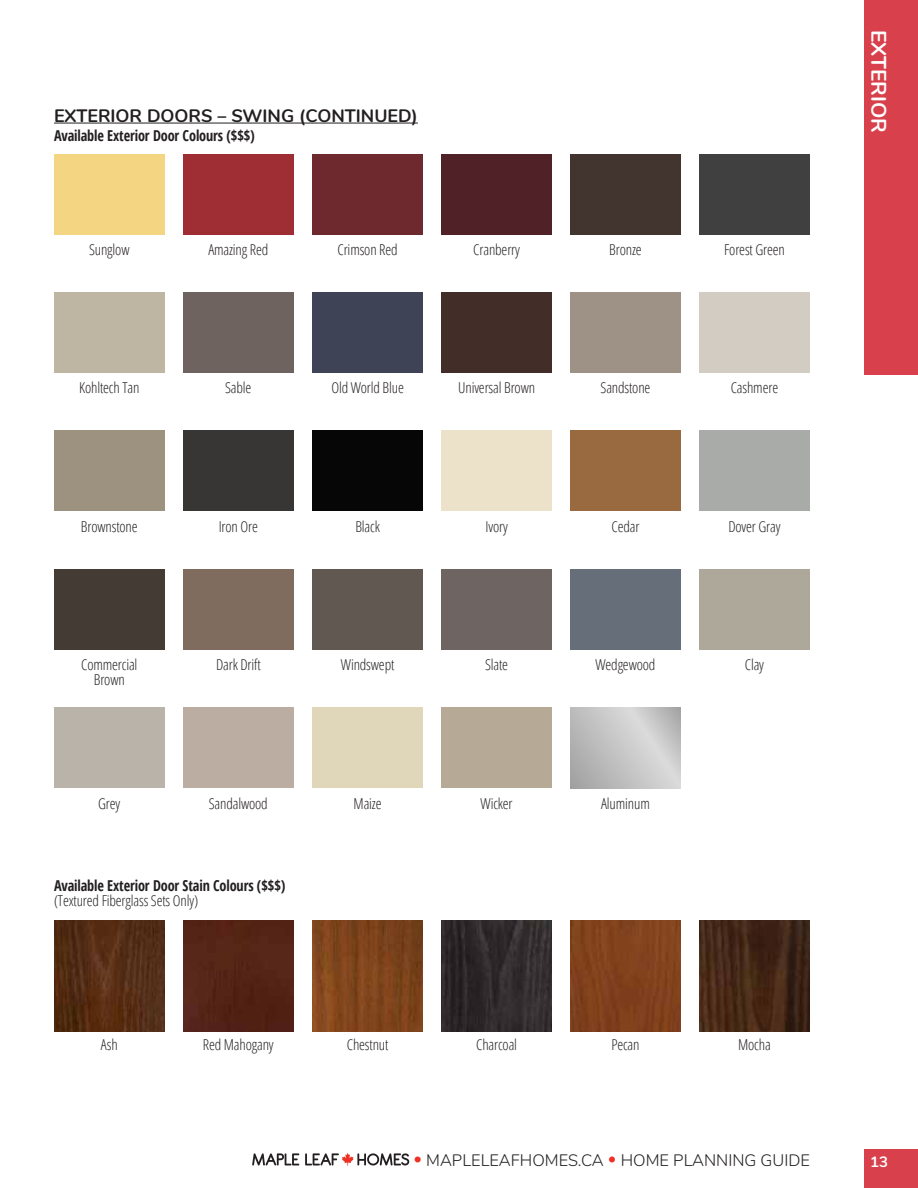
<style>
.page{position:relative;width:918px;height:1188px;background:#fff}
.page>*{position:absolute;margin:0;border:0;box-sizing:border-box;transform-origin:0 0}
.t1{font:700 21px "Nunito";color:#fff}
.t2{font:700 18px "Nunito";color:#231f20}
.t3{font:300 16.5px "Nunito";color:#231f20}
.t4{font:300 15px/15px "Open Sans Condensed";letter-spacing:-.01em;color:#231f20;text-align:center}
.t5{font:700 condensed 15px "Open Sans";letter-spacing:-.01em;color:#231f20;scale:.95 1}
.t6{font:700 15px "Nunito";color:#fff}
.s1{color:#ee3124}
</style>
<div class="page">
<div style="left:864px;top:1149px;width:54px;height:39px;background:#d8404c"></div>
<div style="left:864px;top:0;width:54px;height:375px;background:#d8404c"></div>
<svg style="left:252px;top:1153px;width:47px;height:13px"></svg>
<svg style="left:305px;top:1153px;width:104px;height:13px"></svg>
<hr style="left:54px;top:123px;width:364px;height:1px;background:#231f20">
<div style="left:54px;top:154px;width:111px;height:80px;background:#f4d582"></div>
<div style="left:312px;top:154px;width:111px;height:80px;background:#6d292e"></div>
<div style="left:570px;top:154px;width:111px;height:80px;background:#42342e"></div>
<div style="left:183px;top:154px;width:111px;height:80px;background:#9f2e34"></div>
<div style="left:441px;top:154px;width:111px;height:80px;background:#512128"></div>
<div style="left:699px;top:154px;width:111px;height:80px;background:#404041"></div>
<div style="left:54px;top:431px;width:111px;height:80px;background:#9d917f"></div>
<div style="left:312px;top:431px;width:111px;height:80px;background:#060606"></div>
<div style="left:570px;top:431px;width:111px;height:80px;background:#996940"></div>
<div style="left:183px;top:431px;width:111px;height:80px;background:#383635"></div>
<div style="left:441px;top:431px;width:111px;height:80px;background:#ece2c9"></div>
<div style="left:699px;top:431px;width:111px;height:80px;background:#a9aba8"></div>
<div style="left:54px;top:292px;width:111px;height:81px;background:#bfb5a3"></div>
<div style="left:312px;top:292px;width:111px;height:81px;background:#3e4456"></div>
<div style="left:570px;top:292px;width:111px;height:81px;background:#9d9285"></div>
<div style="left:183px;top:292px;width:111px;height:81px;background:#6f6360"></div>
<div style="left:441px;top:292px;width:111px;height:81px;background:#422d29"></div>
<div style="left:699px;top:292px;width:111px;height:81px;background:#d2ccc2"></div>
<div style="left:54px;top:569px;width:111px;height:81px;background:#433b34"></div>
<div style="left:312px;top:569px;width:111px;height:81px;background:#615852"></div>
<div style="left:570px;top:569px;width:111px;height:81px;background:#666f79"></div>
<div style="left:183px;top:569px;width:111px;height:81px;background:#7f6c5e"></div>
<div style="left:441px;top:569px;width:111px;height:81px;background:#6e6461"></div>
<div style="left:699px;top:569px;width:111px;height:81px;background:#ada89a"></div>
<div style="left:54px;top:707px;width:111px;height:81px;background:#b9b3a9"></div>
<div style="left:312px;top:707px;width:111px;height:81px;background:#e0d6ba"></div>
<svg style="left:570px;top:707px;width:111px;height:81px"></svg>
<div style="left:183px;top:707px;width:111px;height:81px;background:#bbada2"></div>
<div style="left:441px;top:707px;width:111px;height:81px;background:#b6a995"></div>
<img style="left:54px;top:920px;width:111px;height:111px">
<img style="left:312px;top:920px;width:111px;height:111px">
<div style="left:570px;top:920px;width:111px;height:111px;background:#81411d"></div>
<div style="left:183px;top:920px;width:111px;height:111px;background:#542416"></div>
<img style="left:441px;top:920px;width:111px;height:111px">
<img style="left:699px;top:920px;width:111px;height:111px">
<p class="t2" style="left:54px;top:102px;width:365px">EXTERIOR DOORS – SWING (CONTINUED)</p>
<p class="t5" style="left:54px;top:125px;width:213px">Available Exterior Door Colours ($$$)</p>
<p class="t4" style="left:89px;top:241px;width:42px">Sunglow</p>
<p class="t4" style="left:208px;top:241px;width:61px">Amazing Red</p>
<p class="t4" style="left:338px;top:241px;width:62px">Crimson Red</p>
<p class="t4" style="left:473px;top:241px;width:48px">Cranberry</p>
<p class="t4" style="left:609px;top:241px;width:34px">Bronze</p>
<p class="t4" style="left:724px;top:241px;width:62px">Forest Green</p>
<p class="t4" style="left:79px;top:380px;width:62px">Kohltech Tan</p>
<p class="t4" style="left:225px;top:380px;width:28px">Sable</p>
<p class="t4" style="left:331px;top:380px;width:74px">Old World Blue</p>
<p class="t4" style="left:458px;top:380px;width:78px">Universal Brown</p>
<p class="t4" style="left:601px;top:380px;width:51px">Sandstone</p>
<p class="t4" style="left:731px;top:380px;width:49px">Cashmere</p>
<p class="t4" style="left:81px;top:518px;width:58px">Brownstone</p>
<p class="t4" style="left:219px;top:518px;width:41px">Iron Ore</p>
<p class="t4" style="left:355px;top:518px;width:26px">Black</p>
<p class="t4" style="left:485px;top:518px;width:24px">Ivory</p>
<p class="t4" style="left:612px;top:518px;width:29px">Cedar</p>
<p class="t4" style="left:728px;top:518px;width:54px">Dover Gray</p>
<p class="t4" style="left:81px;top:657px;width:58px">Commercial<br>Brown</p>
<p class="t4" style="left:216px;top:657px;width:46px">Dark Drift</p>
<p class="t4" style="left:341px;top:657px;width:55px">Windswept</p>
<p class="t4" style="left:485px;top:657px;width:25px">Slate</p>
<p class="t4" style="left:596px;top:657px;width:61px">Wedgewood</p>
<p class="t4" style="left:745px;top:657px;width:21px">Clay</p>
<p class="t4" style="left:98px;top:795px;width:24px">Grey</p>
<p class="t4" style="left:209px;top:795px;width:61px">Sandalwood</p>
<p class="t4" style="left:354px;top:795px;width:30px">Maize</p>
<p class="t4" style="left:481px;top:795px;width:34px">Wicker</p>
<p class="t4" style="left:601px;top:795px;width:50px">Aluminum</p>
<p class="t5" style="left:54px;top:875px;width:245px">Available Exterior Door Stain Colours ($$$)</p>
<p class="t4" style="left:54px;top:892px;width:146px">(Textured Fiberglass Sets Only)</p>
<p class="t4" style="left:101px;top:1037px;width:18px">Ash</p>
<p class="t4" style="left:203px;top:1037px;width:72px">Red Mahogany</p>
<p class="t4" style="left:347px;top:1037px;width:43px">Chestnut</p>
<p class="t4" style="left:476px;top:1037px;width:42px">Charcoal</p>
<p class="t4" style="left:611px;top:1037px;width:30px">Pecan</p>
<p class="t4" style="left:738px;top:1037px;width:34px">Mocha</p>
<p class="t3" style="left:413px;top:1148px;width:398px"><span class="s1">•</span> MAPLELEAFHOMES.CA <span class="s1">•</span> HOME PLANNING GUIDE</p>
<h1 class="t1" style="left:894px;top:30px;width:104px;rotate:90deg">EXTERIOR</h1>
<p class="t6" style="left:870px;top:1151px;width:19px">13</p>
</div>
